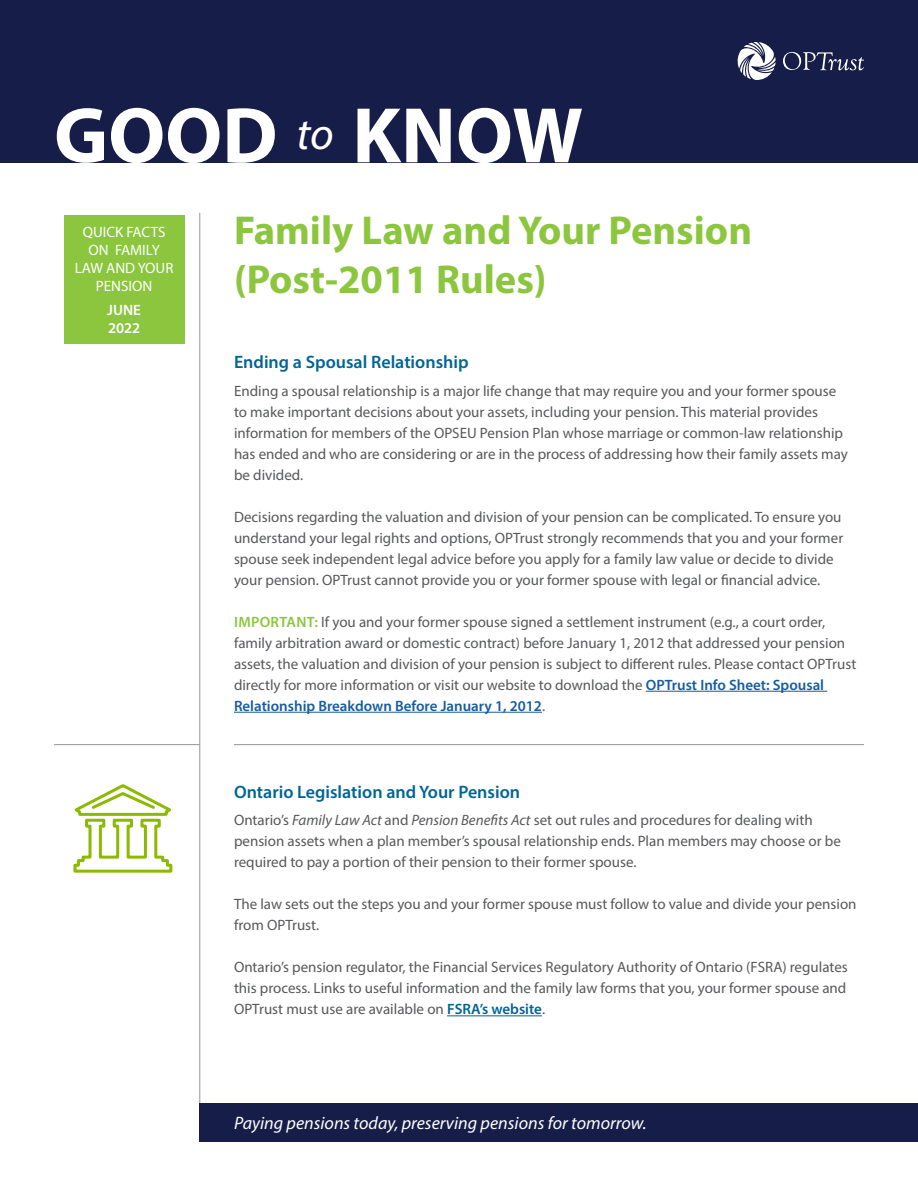
<style>
.page{position:relative;width:918px;height:1188px;background:#fff}
.page>*{position:absolute;margin:0;border:0;box-sizing:border-box;transform-origin:0 0}
.t1{font:700 79.5px "Myriad Pro";color:#fff}
.t2{font:italic 45px "Myriad Pro";color:#fff}
.t3{font:700 40.5px/48.6px "Myriad Pro";color:#8bc63e}
.t4{font:600 18px "Myriad Pro";color:#016495}
.t5{font:italic 18px "Myriad Pro";color:#fff}
.t6{font:15px/21px "Myriad Pro";color:#57585a}
.t7{font:15px/18px "Myriad Pro";color:#fff;text-align:center}
.t8{font:600 15px/18px "Myriad Pro";color:#fff}
.s1{font-weight:600;color:#8bc63e}
.s2{font-weight:600;color:#175d9e}
.s3{font-style:italic}
.s4{font-weight:600;color:#016495}
</style>
<div class="page">
<div style="left:64px;top:215px;width:120px;height:129px;background:#8bc63e"></div>
<div style="left:0;top:0;width:918px;height:162px;background:#161d48"></div>
<svg style="left:738px;top:42px;width:38px;height:38px"></svg>
<svg style="left:783px;top:52px;width:81px;height:18px"></svg>
<hr style="left:200px;top:213px;width:1px;height:929px;background:#939598">
<div style="left:200px;top:1103px;width:718px;height:39px;background:#161d48"></div>
<hr style="left:646px;top:691px;width:181px;height:1px;background:#175d9e">
<hr style="left:234px;top:712px;width:308px;height:1px;background:#175d9e">
<hr style="left:234px;top:744px;width:630px;height:1px;background:#939598">
<hr style="left:447px;top:1015px;width:95px;height:1px;background:#016495">
<hr style="left:54px;top:744px;width:146px;height:1px;background:#939598">
<svg style="left:73px;top:784px;width:100px;height:89px"></svg>
<p class="t1" style="left:54px;top:84px;width:225px">GOOD</p>
<p class="t2" style="left:296px;top:106px;width:39px">to</p>
<p class="t1" style="left:352px;top:84px;width:232px">KNOW</p>
<p class="t7" style="left:75px;top:222px;width:100px">QUICK FACTS<br>ON FAMILY<br>LAW AND YOUR<br>PENSION</p>
<p class="t8" style="left:107px;top:301px;width:35px">JUNE<br>2022</p>
<p class="t3" style="left:234px;top:205px;width:520px">Family Law and Your Pension (Post-2011 Rules)</p>
<p class="t4" style="left:234px;top:350px;width:236px">Ending a Spousal Relationship</p>
<p class="t6" style="left:234px;top:380px;width:615px">Ending a spousal relationship is a major life change that may require you and your former spouse to make important decisions about your assets, including your pension. This material provides information for members of the OPSEU Pension Plan whose marriage or common-law relationship has ended and who are considering or are in the process of addressing how their family assets may be divided.</p>
<p class="t6" style="left:234px;top:506px;width:611px">Decisions regarding the valuation and division of your pension can be complicated. To ensure you understand your legal rights and options, OPTrust strongly recommends that you and your former spouse seek independent legal advice before you apply for a family law value or decide to divide your pension. OPTrust cannot provide you or your former spouse with legal or financial advice.</p>
<p class="t6" style="left:234px;top:611px;width:624px"><span class="s1">IMPORTANT:</span> If you and your former spouse signed a settlement instrument (e.g., a court order, family arbitration award or domestic contract) before January 1, 2012 that addressed your pension assets, the valuation and division of your pension is subject to different rules. Please contact OPTrust directly for more information or visit our website to download the <span class="s2">OPTrust Info Sheet: Spousal Relationship Breakdown Before January 1, 2012</span>.</p>
<p class="t4" style="left:234px;top:780px;width:288px">Ontario Legislation and Your Pension</p>
<p class="t6" style="left:234px;top:810px;width:608px">Ontario’s <span class="s3">Family Law Act</span> and <span class="s3">Pension Benefits Act</span> set out rules and procedures for dealing with pension assets when a plan member’s spousal relationship ends. Plan members may choose or be required to pay a portion of their pension to their former spouse.</p>
<p class="t6" style="left:234px;top:894px;width:624px">The law sets out the steps you and your former spouse must follow to value and divide your pension from OPTrust.</p>
<p class="t6" style="left:234px;top:957px;width:615px;text-align:justify">Ontario’s pension regulator, the Financial Services Regulatory Authority of Ontario (FSRA) regulates this process. Links to useful information and the family law forms that you, your former spouse and OPTrust must use are available on <span class="s4">FSRA’s website</span>.</p>
<p class="t5" style="left:234px;top:1112px;width:414px">Paying pensions today, preserving pensions for tomorrow.</p>
</div>
